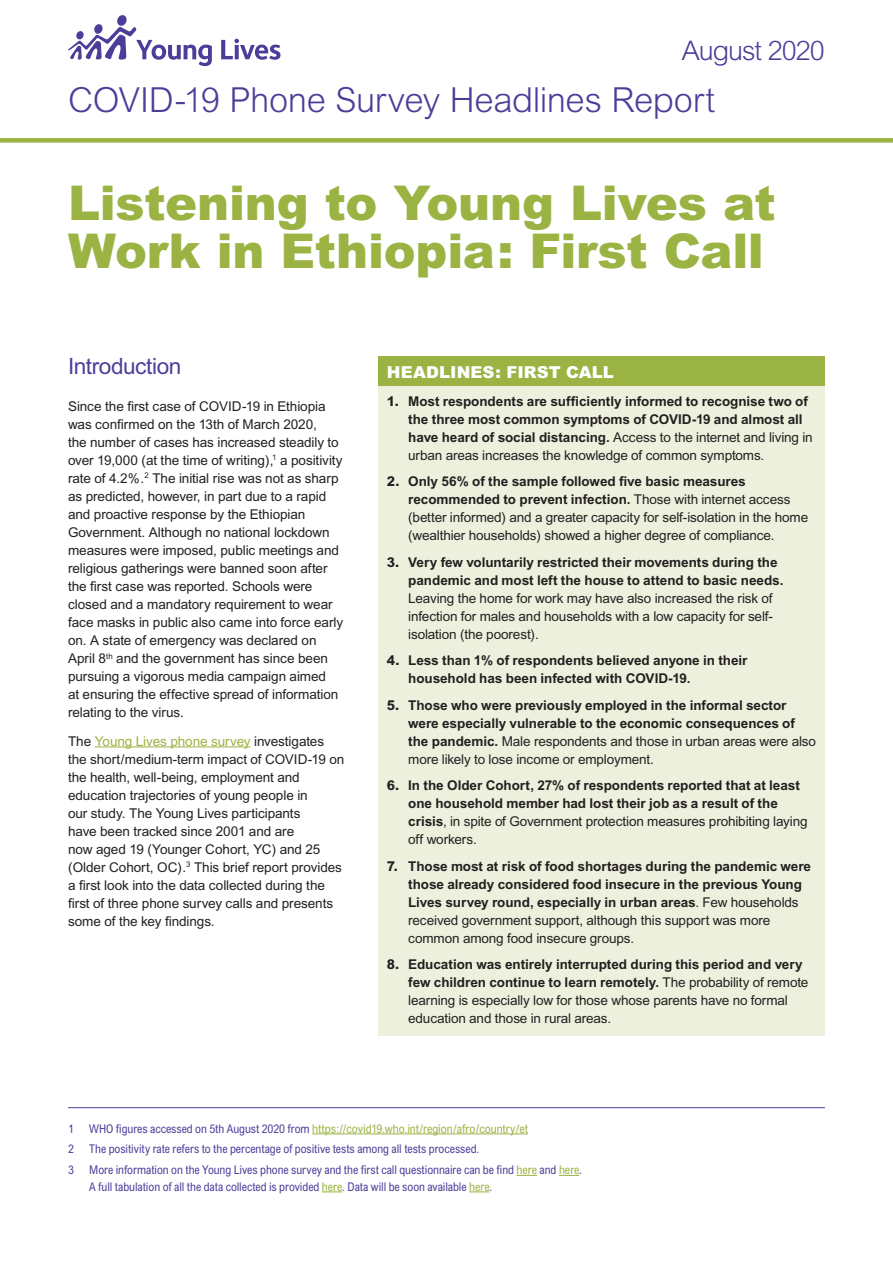
<style>
.page{position:relative;width:893px;height:1263px;background:#fff}
.page>*{position:absolute;margin:0;border:0;box-sizing:border-box;transform-origin:0 0}
.t1{font:900 48px/48px "Arial";letter-spacing:-.005em;color:#9bb343}
.t2{font:300 34.5px "Arial";letter-spacing:-.01em;color:#4c3d99}
.t3{font:300 27px "Arial";letter-spacing:-.04em;color:#4c3d99}
.t4{font:22.5px "Arial";letter-spacing:-.015em;color:#4c3d99}
.t5{font:900 16.5px "Arial";letter-spacing:.005em;color:#fff}
.t6{font:13.5px/18px "Arial";letter-spacing:-.005em;color:#231f20}
.t7{font:700 13.5px/18px "Arial";letter-spacing:-.005em;color:#231f20}
.t8{font:condensed 12px/16.5px "Arial";letter-spacing:-.005em;color:#4c3d99}
.t9{font:condensed 12px "Arial";letter-spacing:-.005em;color:#9bb343}
.s1{color:#9bb343}
.s2{font-weight:800}
.s3{font-weight:400}
.s4{font-weight:700}
.s5{color:#4c3d99}
</style>
<div class="page">
<div style="left:0;top:138px;width:893px;height:5px;background:#9bb343"></div>
<svg style="left:68px;top:15px;width:144px;height:51px"></svg>
<svg style="left:221px;top:39px;width:60px;height:21px"></svg>
<hr style="left:95px;top:747px;width:155px;height:1px;background:#9bb343">
<hr style="left:68px;top:1107px;width:757px;height:1px;background:#4c3d99">
<hr style="left:312px;top:1133px;width:216px;height:1px;background:#9bb343">
<svg style="left:517px;top:1175px;width:20px;height:1px"></svg>
<svg style="left:559px;top:1175px;width:20px;height:1px"></svg>
<svg style="left:322px;top:1191px;width:20px;height:1px"></svg>
<svg style="left:469px;top:1191px;width:20px;height:1px"></svg>
<div style="left:378px;top:356px;width:447px;height:31px;background:#9bb343"></div>
<div style="left:378px;top:387px;width:447px;height:649px;background:#edf0dd"></div>
<h3 class="t3" style="left:682px;top:35px;width:145px">August 2020</h3>
<h2 class="t2" style="left:68px;top:80px;width:649px">COVID-19 Phone Survey Headlines Report</h2>
<h1 class="t1" style="left:68px;top:177px;width:709px">Listening to Young Lives at<br>Work in Ethiopia: First Call</h1>
<h3 class="t4" style="left:68px;top:353px;width:115px">Introduction</h3>
<p class="t6" style="left:68px;top:397px;width:277px">Since the first case of COVID-19 in Ethiopia was confirmed on the 13th of March 2020,<br>the number of cases has increased steadily to over 19,000 (at the time of writing),<sup>1</sup> a positivity rate of 4.2%.<sup>2</sup> The initial rise was not as sharp as predicted, however, in part due to a rapid and proactive response by the Ethiopian Government. Although no national lockdown measures were imposed, public meetings and religious gatherings were banned soon after the first case was reported. Schools were closed and a mandatory requirement to wear face masks in public also came into force early on. A state of emergency was declared on April 8<sup>th</sup> and the government has since been pursuing a vigorous media campaign aimed<br>at ensuring the effective spread of information relating to the virus.</p>
<p class="t6" style="left:68px;top:732px;width:278px">The <span class="s1">Young Lives phone survey</span> investigates the short/medium-term impact of COVID-19 on the health, well-being, employment and education trajectories of young people in<br>our study. The Young Lives participants<br>have been tracked since 2001 and are<br>now aged 19 (Younger Cohort, YC) and 25 (Older Cohort, OC).<sup>3</sup> This brief report provides a first look into the data collected during the first of three phone survey calls and presents some of the key findings.</p>
<p class="t5" style="left:387px;top:362px;width:229px">HEADLINES: FIRST CALL</p>
<p class="t7" style="left:408px;top:392px;width:406px;text-indent:-21px"><span class="s2">1.</span> Most respondents are sufficiently informed to recognise two of the three most common symptoms of COVID-19 and almost all have heard of social distancing. <span class="s3">Access to the internet and living in urban areas increases the knowledge of common symptoms.</span></p>
<p class="t6" style="left:408px;top:472px;width:401px;text-indent:-21px"><span class="s2">2.</span> <span class="s4">Only 56% of the sample followed five basic measures recommended to prevent infection.</span> Those with internet access (better informed) and a greater capacity for self-isolation in the home (wealthier households) showed a higher degree of compliance.</p>
<p class="t7" style="left:408px;top:553px;width:377px;text-indent:-21px"><span class="s2">3.</span> Very few voluntarily restricted their movements during the pandemic and most left the house to attend to basic needs.</p>
<p class="t6" style="left:408px;top:589px;width:366px;text-align:justify">Leaving the home for work may have also increased the risk of infection for males and households with a low capacity for self&shy;isolation (the poorest).</p>
<p class="t7" style="left:408px;top:651px;width:341px;text-indent:-21px"><span class="s2">4.</span> Less than 1% of respondents believed anyone in their household has been infected with COVID-19.</p>
<p class="t7" style="left:408px;top:696px;width:409px;text-indent:-21px"><span class="s2">5.</span> Those who were previously employed in the informal sector were especially vulnerable to the economic consequences of the pandemic. <span class="s3">Male respondents and those in urban areas were also more likely to lose income or employment.</span></p>
<p class="t7" style="left:408px;top:776px;width:401px;text-indent:-21px"><span class="s2">6.</span> In the Older Cohort, 27% of respondents reported that at least one household member had lost their job as a result of the crisis<span class="s3">, in spite of Government protection measures prohibiting laying off workers.</span></p>
<p class="t7" style="left:408px;top:857px;width:404px;text-indent:-21px"><span class="s2">7.</span> Those most at risk of food shortages during the pandemic were those already considered food insecure in the previous Young Lives survey round, especially in urban areas<span class="s3">. Few households received government support, although this support was more common among food insecure groups.</span></p>
<p class="t6" style="left:408px;top:955px;width:402px;text-indent:-21px"><span class="s2">8.</span> <span class="s4">Education was entirely interrupted during this period and very few children continue to learn remotely.</span> The probability of remote learning is especially low for those whose parents have no formal education and those in rural areas.</p>
<p class="t8" style="left:68px;top:1120px;width:7px">1</p>
<p class="t9" style="left:89px;top:1121px;width:440px"><span class="s5">WHO figures accessed on 5th August 2020 from</span> https://covid19.who.int/region/afro/country/et</p>
<p class="t8" style="left:68px;top:1141px;width:7px">2</p>
<p class="t8" style="left:89px;top:1141px;width:392px">The positivity rate refers to the percentage of positive tests among all tests processed.</p>
<p class="t8" style="left:68px;top:1161px;width:7px">3</p>
<p class="t8" style="left:89px;top:1161px;width:494px">More information on the Young Lives phone survey and the first call questionnaire can be find <span class="s1">here</span> and <span class="s1">here</span>.<br>A full tabulation of all the data collected is provided <span class="s1">here</span>. Data will be soon available <span class="s1">here</span>.</p>
</div>
